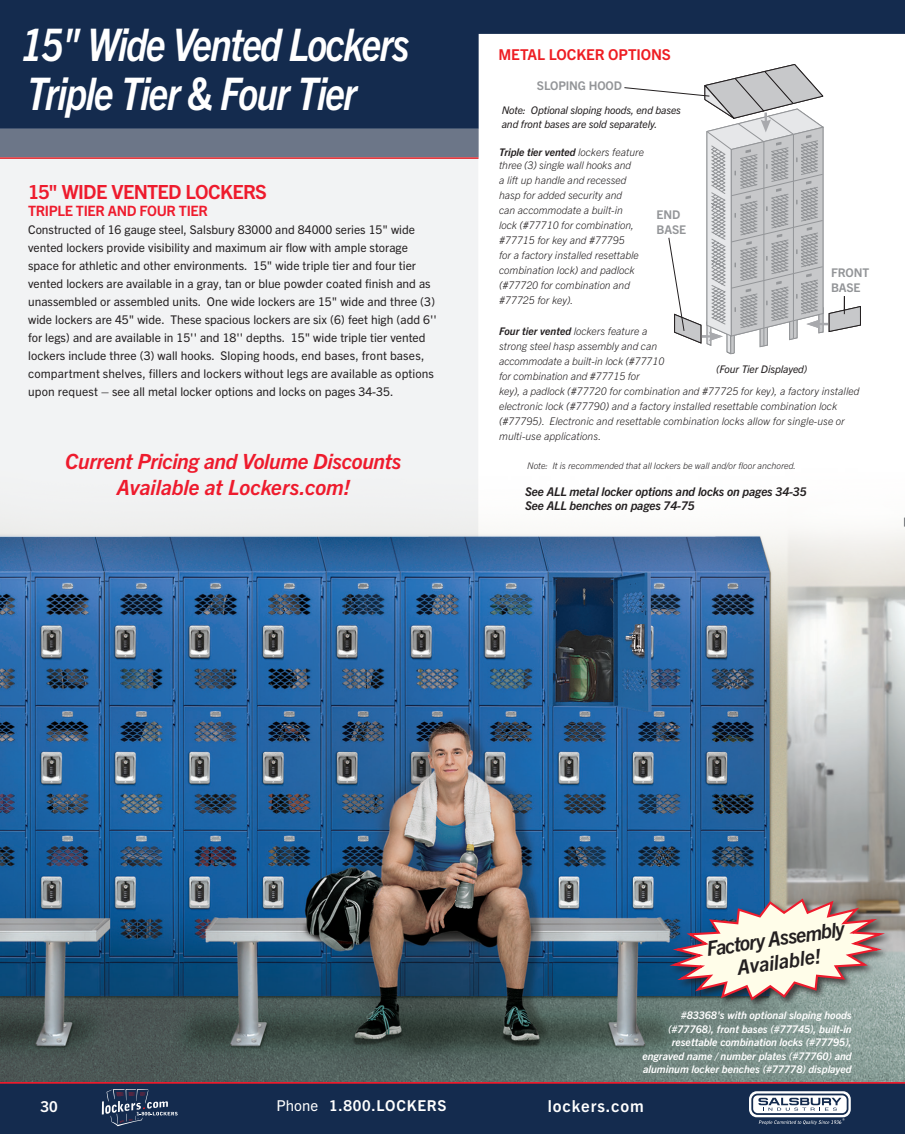
<style>
.page{position:relative;width:905px;height:1134px;background:#fff}
.page>*{position:absolute;margin:0;border:0;box-sizing:border-box;transform-origin:0 0}
.t1{font:italic 700 45px "Trade Gothic Next LT Pro";letter-spacing:-.035em;color:#fff;scale:.85 1}
.t2{font:italic 700 21px/25.5px "Trade Gothic Next LT Pro";letter-spacing:-.01em;color:#ee1b2d;text-align:center}
.t3{font:italic 700 20.25px/23.2px "Trade Gothic Next LT Pro";color:#231f20;text-align:center}
.Blue_head{font:700 19.5px "Trade Gothic Next LT Pro";letter-spacing:-.035em;color:#ee1b2d}
.t4{font:700 16.5px "Trade Gothic Next LT Pro";letter-spacing:.05em;color:#fff}
.t5{font:700 15px "Trade Gothic Next LT Pro";letter-spacing:.05em;color:#fff}
.t6{font:700 15px "Trade Gothic Next LT Pro";letter-spacing:-.01em;color:#ee1d23}
.Blue_head-2{font:700 14.25px "Trade Gothic Next LT Pro";letter-spacing:-.025em;color:#ee1b2d}
.t7{font:12px/18px "Trade Gothic Next LT Pro";color:#231f20}
.t8{font:italic 700 12px "Trade Gothic Next LT Pro";letter-spacing:-.01em;color:#231f20}
.t9{font:700 12px "Trade Gothic Next LT Pro";letter-spacing:-.01em;color:#939598}
.t10{font:italic 300 10.5px/15px "Trade Gothic Next LT Pro";color:#231f20}
.t11{font:italic 700 10.5px/13.5px "Trade Gothic Next LT Pro";color:#fff;text-align:right}
.t12{font:italic 10.5px/13.5px "Trade Gothic Next LT Pro";letter-spacing:-.01em;color:#231f20}
.specs{font:italic 300 9px "Trade Gothic Next LT Pro";color:#231f20}
.s1{font-weight:700}
.s2{font-weight:400}
</style>
<div class="page">
<div style="left:0;top:1083px;width:904px;height:51px;background:#142b4e"></div>
<div style="left:0;top:159px;width:478px;height:923px;background:#f2f3f4"></div>
<hr style="left:0;top:1082px;width:904px;height:1px;background:#ee1b2d">
<svg style="left:749px;top:1091px;width:101px;height:26px"></svg>
<svg style="left:752px;top:1094px;width:95px;height:20px"></svg>
<div style="left:751px;top:1094px;width:97px;height:21px;border:2px solid #142b4e;border-radius:5px"></div>
<svg style="left:758px;top:1098px;width:83px;height:13px"></svg>
<svg style="left:758px;top:1118px;width:86px;height:7px"></svg>
<svg style="left:0;top:0;width:903px;height:129px;fill:#142b4e"></svg>
<div style="left:0;top:129px;width:478px;height:28px;background:#6c7688"></div>
<hr style="left:0;top:157px;width:478px;height:2px;background:#de1d24">
<svg style="left:102px;top:1089px;width:76px;height:37px"></svg>
<img style="left:0;top:523px;width:903px;height:559px">
<svg style="left:623px;top:64px;width:237px;height:290px"></svg>
<svg style="left:903px;top:0;width:2px;height:1083px"></svg>
<div style="left:668px;top:897px;width:224px;height:112px;background:#231f20;opacity:.75"></div>
<img style="left:664px;top:897px;width:226px;height:105px">
<p class="t1" style="left:21px;top:13px;width:459px">15" Wide Vented Lockers</p>
<p class="t1" style="left:27px;top:62px;width:390px">Triple Tier &amp; Four Tier</p>
<p class="Blue_head" style="left:28px;top:179px;width:240px">15" WIDE VENTED LOCKERS</p>
<p class="Blue_head-2" style="left:28px;top:201px;width:181px">TRIPLE TIER AND FOUR TIER</p>
<p class="t7" style="left:28px;top:220px;width:410px">Constructed of 16 gauge steel, Salsbury 83000 and 84000 series 15" wide vented lockers provide visibility and maximum air flow with ample storage space for athletic and other environments. 15" wide triple tier and four tier vented lockers are available in a gray, tan or blue powder coated finish and as unassembled or assembled units. One wide lockers are 15" wide and three (3) wide lockers are 45" wide. These spacious lockers are six (6) feet high (add 6'' for legs) and are available in 15'' and 18'' depths. 15" wide triple tier vented lockers include three (3) wall hooks. Sloping hoods, end bases, front bases, compartment shelves, fillers and lockers without legs are available as options upon request – see all metal locker options and locks on pages 34-35.</p>
<p class="t2" style="left:65px;top:447px;width:338px">Current Pricing and Volume Discounts<br>Available at Lockers.com!</p>
<p class="t6" style="left:498px;top:44px;width:174px">METAL LOCKER OPTIONS</p>
<p class="t9" style="left:537px;top:78px;width:87px">SLOPING HOOD</p>
<p class="t12" style="left:501px;top:103px;width:181px">Note: Optional sloping hoods, end bases and front bases are sold separately.</p>
<p class="t10" style="left:499px;top:144px;width:146px;line-height:13.5px"><span class="s1">Triple tier vented</span> lockers feature three (3) single wall hooks and</p>
<p class="t10" style="left:499px;top:172px;width:141px">a lift up handle and recessed hasp for added security and can accommodate a built-in lock (#77710 for combination, #77715 for key and #77795 for a factory installed resettable combination lock) and padlock (#77720 for combination and #77725 for key).</p>
<p class="t9" style="left:656px;top:206px;width:25px">END</p>
<p class="t9" style="left:656px;top:221px;width:31px">BASE</p>
<p class="t9" style="left:831px;top:264px;width:40px">FRONT</p>
<p class="t9" style="left:831px;top:279px;width:31px">BASE</p>
<p class="t10" style="left:499px;top:323px;width:362px"><span class="s1">Four tier vented</span> lockers feature a<br>strong steel hasp assembly and can<br>accommodate a built-in lock (#77710<br>for combination and #77715 for<br>key), a padlock (#77720 for combination and #77725 for key), a factory installed electronic lock (#77790) and a factory installed resettable combination lock (#77795). Electronic and resettable combination locks allow for single-use or multi-use applications.</p>
<p class="t12" style="left:716px;top:362px;width:92px">(Four Tier Displayed)</p>
<p class="specs" style="left:527px;top:460px;width:270px">Note: It is recommended that all lockers be wall and/or floor anchored.</p>
<p class="t8" style="left:525px;top:484px;width:283px">See ALL metal locker options and locks on pages 34-35</p>
<p class="t8" style="left:525px;top:498px;width:171px">See ALL benches on pages 74-75</p>
<p class="t3" style="left:705px;top:936px;width:141px;rotate:-8deg">Factory Assembly<br>Available!</p>
<p class="t11" style="left:642px;top:1008px;width:211px">#83368's with optional sloping hoods (#77768), front bases (#77745), built-in resettable combination locks (#77795), engraved name / number plates (#77760) and aluminum locker benches (#77778) displayed</p>
<p class="t5" style="left:41px;top:1096px;width:19px">30</p>
<p class="t5" style="left:276px;top:1095px;width:172px"><span class="s2">Phone</span> 1.800.LOCKERS</p>
<h3 class="t4" style="left:547px;top:1095px;width:98px">lockers.com</h3>
</div>
